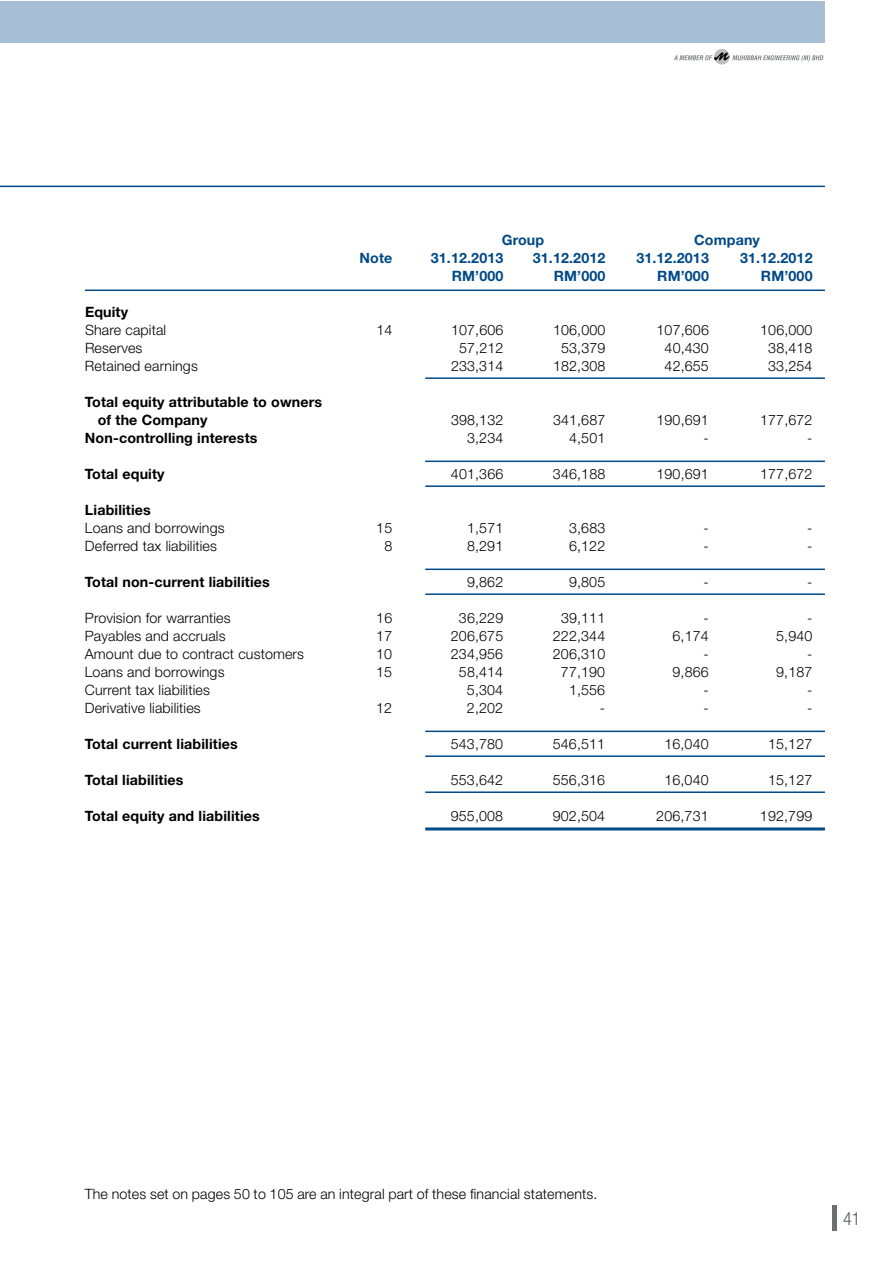
<style>
.page{position:relative;width:893px;height:1263px;background:#fff}
.page>*{position:absolute;margin:0;border:0;box-sizing:border-box;transform-origin:0 0}
.t1{font:300 condensed 18px "Helvetica Neue";color:#58595b}
.t2{font:300 14.25px "Helvetica Neue";letter-spacing:.01em;color:#000}
.t3{font:700 14.25px/18px "Helvetica Neue";letter-spacing:.01em;color:#000}
.t4{font:700 14.25px "Helvetica Neue";letter-spacing:.01em;color:#004987}
</style>
<div class="page">
<svg style="left:714px;top:49px;width:16px;height:16px"></svg>
<svg style="left:674px;top:52px;width:149px;height:10px"></svg>
<div style="left:832px;top:1205px;width:5px;height:25px;background:#6d6e71"></div>
<div style="left:0;top:1px;width:825px;height:42px;background:#a6bfd5"></div>
<hr style="left:0;top:186px;width:825px;height:1px;background:#004987">
<hr style="left:85px;top:290px;width:740px;height:1px;background:#004987">
<hr style="left:425px;top:377px;width:400px;height:2px;background:#004987">
<hr style="left:425px;top:460px;width:400px;height:2px;background:#004987">
<hr style="left:425px;top:485px;width:400px;height:2px;background:#004987">
<hr style="left:425px;top:568px;width:400px;height:2px;background:#004987">
<hr style="left:425px;top:593px;width:400px;height:2px;background:#004987">
<hr style="left:425px;top:730px;width:400px;height:2px;background:#004987">
<hr style="left:425px;top:755px;width:400px;height:2px;background:#004987">
<hr style="left:425px;top:791px;width:400px;height:2px;background:#004987">
<hr style="left:425px;top:827px;width:400px;height:3px;background:#004987">
<p class="t4" style="left:502px;top:231px;width:44px">Group</p>
<p class="t4" style="left:694px;top:231px;width:67px">Company</p>
<p class="t4" style="left:360px;top:249px;width:34px">Note</p>
<p class="t4" style="left:431px;top:249px;width:74px">31.12.2013</p>
<p class="t4" style="left:533px;top:249px;width:74px">31.12.2012</p>
<p class="t4" style="left:636px;top:249px;width:74px">31.12.2013</p>
<p class="t4" style="left:740px;top:249px;width:74px">31.12.2012</p>
<p class="t4" style="left:452px;top:267px;width:53px">RM’000</p>
<p class="t4" style="left:554px;top:267px;width:53px">RM’000</p>
<p class="t4" style="left:657px;top:267px;width:53px">RM’000</p>
<p class="t4" style="left:761px;top:267px;width:53px">RM’000</p>
<p class="t3" style="left:85px;top:303px;width:45px">Equity</p>
<p class="t2" style="left:85px;top:321px;width:83px">Share capital</p>
<p class="t2" style="left:376px;top:321px;width:17px">14</p>
<p class="t2" style="left:451px;top:321px;width:54px">107,606</p>
<p class="t2" style="left:553px;top:321px;width:54px">106,000</p>
<p class="t2" style="left:657px;top:321px;width:54px">107,606</p>
<p class="t2" style="left:760px;top:321px;width:54px">106,000</p>
<p class="t2" style="left:85px;top:339px;width:59px">Reserves</p>
<p class="t2" style="left:459px;top:339px;width:46px">57,212</p>
<p class="t2" style="left:561px;top:339px;width:46px">53,379</p>
<p class="t2" style="left:665px;top:339px;width:46px">40,430</p>
<p class="t2" style="left:768px;top:339px;width:46px">38,418</p>
<p class="t2" style="left:85px;top:357px;width:114px">Retained earnings</p>
<p class="t2" style="left:451px;top:357px;width:54px">233,314</p>
<p class="t2" style="left:553px;top:357px;width:54px">182,308</p>
<p class="t2" style="left:665px;top:357px;width:46px">42,655</p>
<p class="t2" style="left:768px;top:357px;width:46px">33,254</p>
<p class="t3" style="left:98px;top:393px;width:226px;text-indent:-13px">Total equity attributable to owners of the Company</p>
<p class="t2" style="left:451px;top:411px;width:54px">398,132</p>
<p class="t2" style="left:553px;top:411px;width:54px">341,687</p>
<p class="t2" style="left:656px;top:411px;width:54px">190,691</p>
<p class="t2" style="left:760px;top:411px;width:54px">177,672</p>
<p class="t3" style="left:85px;top:429px;width:174px">Non-controlling interests</p>
<p class="t2" style="left:467px;top:429px;width:38px">3,234</p>
<p class="t2" style="left:569px;top:429px;width:38px">4,501</p>
<p class="t2" style="left:704px;top:429px;width:7px">-</p>
<p class="t2" style="left:807px;top:429px;width:7px">-</p>
<p class="t3" style="left:85px;top:465px;width:81px">Total equity</p>
<p class="t2" style="left:451px;top:465px;width:54px">401,366</p>
<p class="t2" style="left:553px;top:465px;width:54px">346,188</p>
<p class="t2" style="left:656px;top:465px;width:54px">190,691</p>
<p class="t2" style="left:760px;top:465px;width:54px">177,672</p>
<p class="t3" style="left:85px;top:501px;width:67px">Liabilities</p>
<p class="t2" style="left:85px;top:519px;width:141px">Loans and borrowings</p>
<p class="t2" style="left:376px;top:519px;width:17px">15</p>
<p class="t2" style="left:467px;top:519px;width:38px">1,571</p>
<p class="t2" style="left:569px;top:519px;width:38px">3,683</p>
<p class="t2" style="left:704px;top:519px;width:7px">-</p>
<p class="t2" style="left:807px;top:519px;width:7px">-</p>
<p class="t2" style="left:85px;top:537px;width:134px">Deferred tax liabilities</p>
<p class="t2" style="left:384px;top:537px;width:9px">8</p>
<p class="t2" style="left:467px;top:537px;width:38px">8,291</p>
<p class="t2" style="left:569px;top:537px;width:38px">6,122</p>
<p class="t2" style="left:703px;top:537px;width:7px">-</p>
<p class="t2" style="left:807px;top:537px;width:7px">-</p>
<p class="t3" style="left:85px;top:573px;width:187px">Total non-current liabilities</p>
<p class="t2" style="left:467px;top:573px;width:38px">9,862</p>
<p class="t2" style="left:569px;top:573px;width:38px">9,805</p>
<p class="t2" style="left:703px;top:573px;width:7px">-</p>
<p class="t2" style="left:807px;top:573px;width:7px">-</p>
<p class="t2" style="left:85px;top:609px;width:147px">Provision for warranties</p>
<p class="t2" style="left:376px;top:609px;width:17px">16</p>
<p class="t2" style="left:459px;top:609px;width:46px">36,229</p>
<p class="t2" style="left:561px;top:609px;width:46px">39,111</p>
<p class="t2" style="left:703px;top:609px;width:7px">-</p>
<p class="t2" style="left:807px;top:609px;width:7px">-</p>
<p class="t2" style="left:85px;top:627px;width:142px">Payables and accruals</p>
<p class="t2" style="left:376px;top:627px;width:17px">17</p>
<p class="t2" style="left:451px;top:627px;width:54px">206,675</p>
<p class="t2" style="left:553px;top:627px;width:54px">222,344</p>
<p class="t2" style="left:672px;top:627px;width:38px">6,174</p>
<p class="t2" style="left:776px;top:627px;width:38px">5,940</p>
<p class="t2" style="left:85px;top:645px;width:221px">Amount due to contract customers</p>
<p class="t2" style="left:376px;top:645px;width:17px">10</p>
<p class="t2" style="left:451px;top:645px;width:54px">234,956</p>
<p class="t2" style="left:553px;top:645px;width:54px">206,310</p>
<p class="t2" style="left:703px;top:645px;width:7px">-</p>
<p class="t2" style="left:807px;top:645px;width:7px">-</p>
<p class="t2" style="left:85px;top:663px;width:141px">Loans and borrowings</p>
<p class="t2" style="left:376px;top:663px;width:17px">15</p>
<p class="t2" style="left:459px;top:663px;width:46px">58,414</p>
<p class="t2" style="left:561px;top:663px;width:46px">77,190</p>
<p class="t2" style="left:672px;top:663px;width:38px">9,866</p>
<p class="t2" style="left:776px;top:663px;width:38px">9,187</p>
<p class="t2" style="left:85px;top:681px;width:127px">Current tax liabilities</p>
<p class="t2" style="left:467px;top:681px;width:38px">5,304</p>
<p class="t2" style="left:569px;top:681px;width:38px">1,556</p>
<p class="t2" style="left:703px;top:681px;width:7px">-</p>
<p class="t2" style="left:807px;top:681px;width:7px">-</p>
<p class="t2" style="left:85px;top:699px;width:117px">Derivative liabilities</p>
<p class="t2" style="left:376px;top:699px;width:17px">12</p>
<p class="t2" style="left:467px;top:699px;width:38px">2,202</p>
<p class="t2" style="left:600px;top:699px;width:7px">-</p>
<p class="t2" style="left:703px;top:699px;width:7px">-</p>
<p class="t2" style="left:807px;top:699px;width:7px">-</p>
<p class="t3" style="left:85px;top:735px;width:155px">Total current liabilities</p>
<p class="t2" style="left:451px;top:735px;width:54px">543,780</p>
<p class="t2" style="left:553px;top:735px;width:54px">546,511</p>
<p class="t2" style="left:664px;top:735px;width:46px">16,040</p>
<p class="t2" style="left:768px;top:735px;width:46px">15,127</p>
<p class="t3" style="left:85px;top:771px;width:100px">Total liabilities</p>
<p class="t2" style="left:451px;top:771px;width:54px">553,642</p>
<p class="t2" style="left:553px;top:771px;width:54px">556,316</p>
<p class="t2" style="left:664px;top:771px;width:46px">16,040</p>
<p class="t2" style="left:768px;top:771px;width:46px">15,127</p>
<p class="t3" style="left:85px;top:807px;width:177px">Total equity and liabilities</p>
<p class="t2" style="left:451px;top:807px;width:54px">955,008</p>
<p class="t2" style="left:553px;top:807px;width:54px">902,504</p>
<p class="t2" style="left:656px;top:807px;width:54px">206,731</p>
<p class="t2" style="left:760px;top:807px;width:54px">192,799</p>
<p class="t2" style="left:85px;top:1185px;width:514px">The notes set on pages 50 to 105 are an integral part of these financial statements.</p>
<p class="t1" style="left:843px;top:1208px;width:19px">41</p>
</div>
